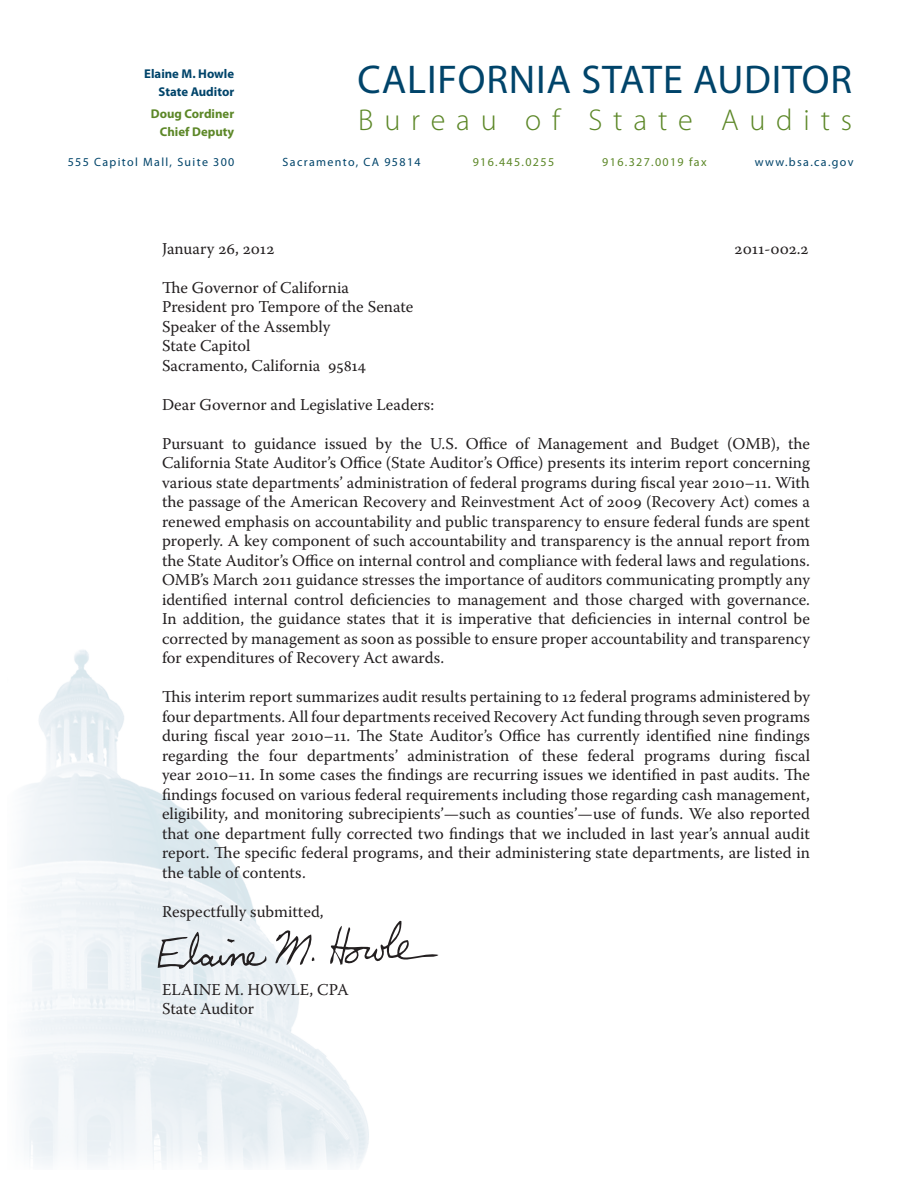
<style>
.page{position:relative;width:918px;height:1188px;background:#fff}
.page>*{position:absolute;margin:0;border:0;box-sizing:border-box;transform-origin:0 0}
.t1{font:40.2px "Myriad Pro";letter-spacing:.02em;color:#00446a}
.t2{font:300 30.15px "Myriad Pro";letter-spacing:.36em;color:#5c8727}
.public_letter{font:16.5px/19.5px "Warnock Pro";color:#231f20}
.t3{font:700 12.75px "Myriad Pro";color:#00446a}
.t4{font:700 12.75px "Myriad Pro";color:#5c8727}
.t5{font:12px "Myriad Pro";letter-spacing:.115em;color:#00446a}
.t6{font:12px "Myriad Pro";letter-spacing:.115em;color:#5c8727}
</style>
<div class="page">
<img style="left:22px;top:650px;width:347px;height:517px">
<svg style="left:329px;top:921px;width:110px;height:45px"></svg>
<svg style="left:158px;top:932px;width:109px;height:37px;background:#c7cbcf"></svg>
<svg style="left:275px;top:928px;width:39px;height:37px"></svg>
<p class="t3" style="left:144px;top:65px;width:91px">Elaine M. Howle</p>
<p class="t3" style="left:159px;top:83px;width:77px">State Auditor</p>
<p class="t4" style="left:151px;top:105px;width:85px">Doug Cordiner</p>
<p class="t4" style="left:160px;top:123px;width:76px">Chief Deputy</p>
<p class="t1" style="left:357px;top:55px;width:496px">CALIFORNIA STATE AUDITOR</p>
<p class="t2" style="left:358px;top:104px;width:495px">Bureau of State Audits</p>
<p class="t5" style="left:68px;top:154px;width:168px">555 Capitol Mall, Suite 300</p>
<p class="t5" style="left:283px;top:154px;width:140px">Sacramento, CA 95814</p>
<p class="t6" style="left:473px;top:154px;width:83px">916.445.0255</p>
<p class="t6" style="left:602px;top:154px;width:106px">916.327.0019 fax</p>
<p class="t5" style="left:755px;top:154px;width:100px">www.bsa.ca.gov</p>
<p class="public_letter" style="left:162px;top:238px;width:114px">January 26, 2012</p>
<p class="public_letter" style="left:735px;top:238px;width:75px">2011‑002.2</p>
<p class="public_letter" style="left:162px;top:277px;width:253px">The Governor of California<br>President pro Tempore of the Senate<br>Speaker of the Assembly<br>State Capitol<br>Sacramento, California 95814</p>
<p class="public_letter" style="left:162px;top:394px;width:274px">Dear Governor and Legislative Leaders:</p>
<p class="public_letter" style="left:162px;top:433px;width:650px;text-align:justify">Pursuant to guidance issued by the U.S. Office of Management and Budget (OMB), the California State Auditor’s Office (State Auditor’s Office) presents its interim report concerning various state departments’ administration of federal programs during fiscal year 2010–11. With the passage of the American Recovery and Reinvestment Act of 2009 (Recovery Act) comes a renewed emphasis on accountability and public transparency to ensure federal funds are spent properly. A key component of such accountability and transparency is the annual report from the State Auditor’s Office on internal control and compliance with federal laws and regulations.<br>OMB’s March 2011 guidance stresses the importance of auditors communicating promptly any identified internal control deficiencies to management and those charged with governance.<br>In addition, the guidance states that it is imperative that deficiencies in internal control be corrected by management as soon as possible to ensure proper accountability and transparency for expenditures of Recovery Act awards.</p>
<p class="public_letter" style="left:162px;top:687px;width:650px;text-align:justify">This interim report summarizes audit results pertaining to 12 federal programs administered by four departments. All four departments received Recovery Act funding through seven programs during fiscal year 2010–11. The State Auditor’s Office has currently identified nine findings regarding the four departments’ administration of these federal programs during fiscal year 2010–11. In some cases the findings are recurring issues we identified in past audits. The findings focused on various federal requirements including those regarding cash management, eligibility, and monitoring subrecipients’—such as counties’—use of funds. We also reported that one department fully corrected two findings that we included in last year’s annual audit report. The specific federal programs, and their administering state departments, are listed in the table of contents.</p>
<p class="public_letter" style="left:162px;top:901px;width:163px">Respectfully submitted,</p>
<p class="public_letter" style="left:162px;top:979px;width:188px">ELAINE M. HOWLE, CPA<br>State Auditor</p>
</div>
